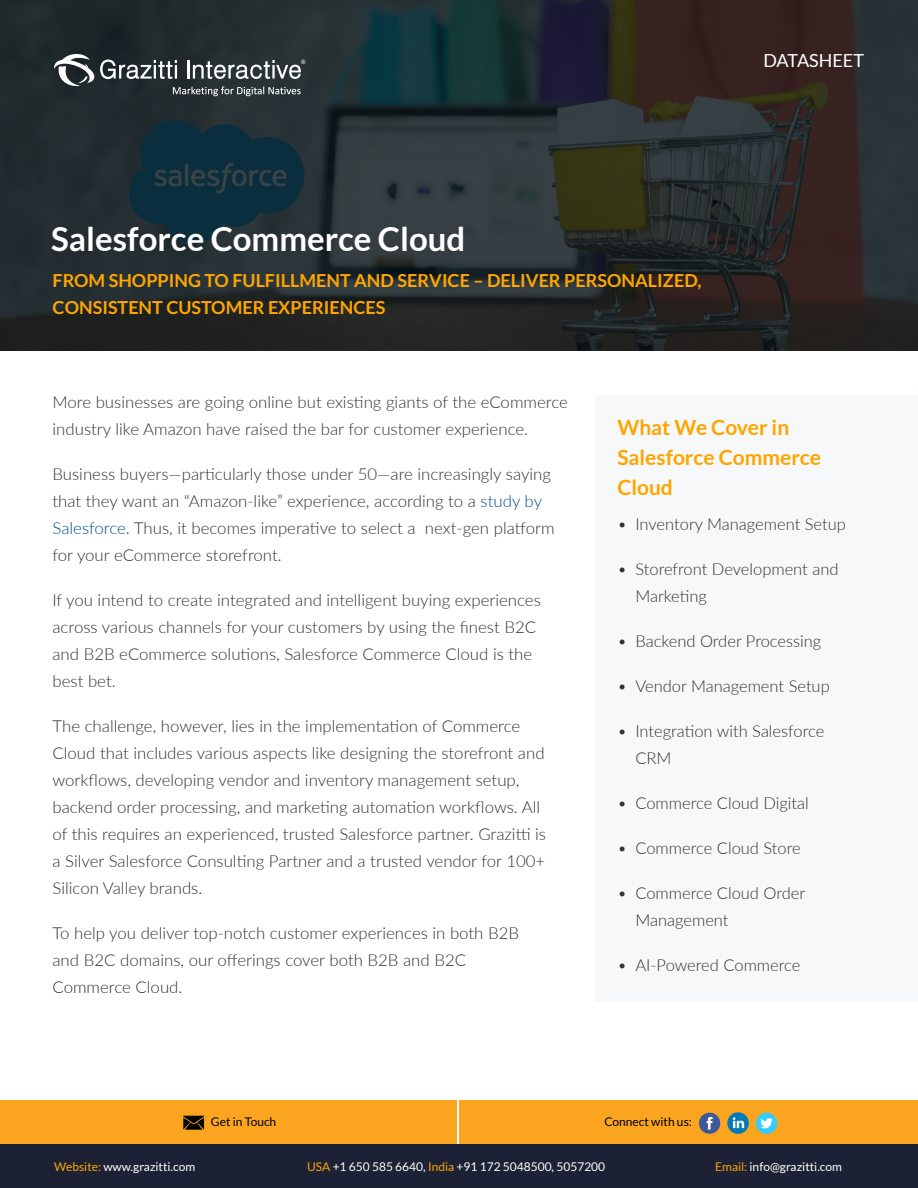
<style>
.page{position:relative;width:918px;height:1188px;background:#fff}
.page>*{position:absolute;margin:0;border:0;box-sizing:border-box;transform-origin:0 0}
.t1{font:700 33px "Lato";color:#fff}
.t2{font:700 21px/30px "Lato";color:#ffa500}
.t3{font:700 18px/27px "Lato";color:#ffa500}
.t4{font:18px "Lato";color:#fff}
.t5{font:300 16.5px/27px "Lato";color:#323232}
.t6{font:300 16.5px/27px "Lato";color:#313232}
.t7{font:12px "Lato";color:#fff}
.t8{font:12px "Open Sans";color:#fff}
.t9{font:12px "Lato";color:#000}
.t10{font:12px "Lato";color:#000101}
.t11{font:6.15px "Open Sans";color:#fff}
.s1{color:#005092}
.s2{color:#ffa500}
</style>
<div class="page">
<svg style="left:0;top:0;width:918px;height:351px;background:#262c2e"></svg>
<div style="left:0;top:1144px;width:918px;height:44px;background:#1d2136"></div>
<div style="left:0;top:1100px;width:918px;height:44px;background:#faa41f"></div>
<hr style="left:457px;top:1100px;width:2px;height:44px;background:#fff">
<svg style="left:183px;top:1116px;width:21px;height:14px"></svg>
<div style="left:756px;top:1113px;width:21px;height:21px;background:#3cf;border-radius:50%"></div>
<svg style="left:760px;top:1118px;width:13px;height:11px"></svg>
<svg style="left:727px;top:1112px;width:22px;height:22px"></svg>
<svg style="left:733px;top:1117px;width:11px;height:11px"></svg>
<div style="left:699px;top:1113px;width:21px;height:21px;background:#3d5999;border-radius:50%"></div>
<svg style="left:707px;top:1117px;width:6px;height:13px"></svg>
<svg style="left:53px;top:47px;width:248px;height:49px;background:#464e51"></svg>
<div style="left:595px;top:396px;width:323px;height:606px;background:#f7f8f9"></div>
<p class="t11" style="left:301px;top:58px;width:7px">®</p>
<h1 class="t1" style="left:51px;top:220px;width:416px">Salesforce Commerce Cloud</h1>
<p class="t3" style="left:53px;top:266px;width:650px">FROM SHOPPING TO FULFILLMENT AND SERVICE – DELIVER PERSONALIZED,<br>CONSISTENT CUSTOMER EXPERIENCES</p>
<p class="t4" style="left:763px;top:50px;width:102px">DATASHEET</p>
<p class="t5" style="left:52px;top:388px;width:517px">More businesses are going online but existing giants of the eCommerce industry like Amazon have raised the bar for customer experience.</p>
<p class="t5" style="left:52px;top:460px;width:504px">Business buyers—particularly those under 50—are increasingly saying that they want an “Amazon-like” experience, according to a <span class="s1">study by Salesforce</span>. Thus, it becomes imperative to select a next-gen platform for your eCommerce storefront.</p>
<p class="t5" style="left:52px;top:586px;width:490px">If you intend to create integrated and intelligent buying experiences across various channels for your customers by using the finest B2C and B2B eCommerce solutions, Salesforce Commerce Cloud is the best bet.</p>
<p class="t5" style="left:52px;top:712px;width:495px">The challenge, however, lies in the implementation of Commerce Cloud that includes various aspects like designing the storefront and workflows, developing vendor and inventory management setup, backend order processing, and marketing automation workflows. All of this requires an experienced, trusted Salesforce partner. Grazitti is a Silver Salesforce Consulting Partner and a trusted vendor for 100+ Silicon Valley brands.</p>
<p class="t5" style="left:52px;top:919px;width:468px">To help you deliver top-notch customer experiences in both B2B and B2C domains, our offerings cover both B2B and B2C<br>Commerce Cloud.</p>
<p class="t2" style="left:617px;top:412px;width:205px">What We Cover in<br>Salesforce Commerce<br>Cloud</p>
<p class="t6" style="left:617px;top:510px;width:230px">• Inventory Management Setup</p>
<p class="t6" style="left:635px;top:555px;width:205px;text-indent:-18px">• Storefront Development and<br>Marketing</p>
<p class="t6" style="left:617px;top:627px;width:205px">• Backend Order Processing</p>
<p class="t6" style="left:617px;top:672px;width:214px">• Vendor Management Setup</p>
<p class="t6" style="left:635px;top:717px;width:190px;text-indent:-18px">• Integration with Salesforce<br>CRM</p>
<p class="t6" style="left:617px;top:789px;width:193px">• Commerce Cloud Digital</p>
<p class="t6" style="left:617px;top:834px;width:185px">• Commerce Cloud Store</p>
<p class="t6" style="left:635px;top:879px;width:171px;text-indent:-18px">• Commerce Cloud Order<br>Management</p>
<p class="t6" style="left:617px;top:951px;width:184px">• AI-Powered Commerce</p>
<p class="t10" style="left:211px;top:1115px;width:67px">Get in Touch</p>
<p class="t9" style="left:604px;top:1115px;width:89px">Connect with us:</p>
<p class="t7" style="left:54px;top:1160px;width:143px"><span class="s2">Website:</span> www.grazitti.com</p>
<p class="t8" style="left:329px;top:1162px;width:260px">© 2017 Grazitti Interactive, All Rights Reserved</p>
<p class="t7" style="left:307px;top:1160px;width:300px"><span class="s2">USA</span> +1 650 585 6640, <span class="s2">India</span> +91 172 5048500, 5057200</p>
<p class="t7" style="left:715px;top:1160px;width:128px"><span class="s2">Email:</span> info@grazitti.com</p>
</div>
